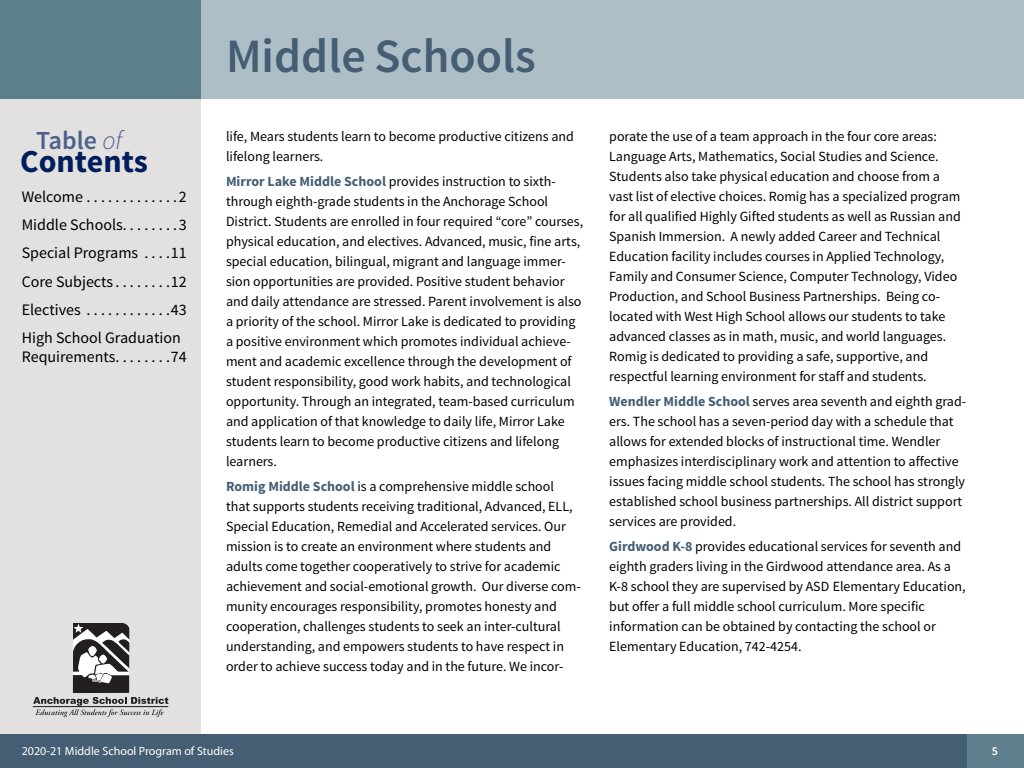
<style>
.page{position:relative;width:1024px;height:768px;background:#fff}
.page>*{position:absolute;margin:0;border:0;box-sizing:border-box;transform-origin:0 0}
.Heads{font:600 48px "Source Sans Pro";color:#455e74}
.t1{font:700 32px "Source Sans Pro";color:#001e5c}
.t2{font:600 26px "Source Sans Pro";color:#4d618d}
.t3{font:16px/28.2px "Source Sans Pro";color:#000;text-align:justify}
.Body{font:14px/20px "Source Sans Pro";color:#000}
.t4{font:12px "Myriad Pro";color:#fff}
.t5{font:600 12px "Source Sans Pro";color:#fff}
.s1{font-weight:300;font-style:italic}
.s2{font-weight:700;color:#455e74}
</style>
<div class="page">
<div style="left:0;top:0;width:201px;height:734px;background:#e3e0e0"></div>
<div style="left:0;top:734px;width:1024px;height:34px;background:#455e74"></div>
<div style="left:968px;top:734px;width:56px;height:34px;background:#5f7f8e"></div>
<svg style="left:33px;top:623px;width:135px;height:94px"></svg>
<div style="left:0;top:0;width:201px;height:99px;background:#5d7e8d"></div>
<div style="left:201px;top:0;width:823px;height:99px;background:#aebec6"></div>
<h3 class="t2" style="left:36px;top:124px;width:87px">Table <span class="s1">of</span></h3>
<h2 class="t1" style="left:20px;top:141px;width:129px">Contents</h2>
<p class="t3" style="left:22px;top:183px;width:67px">Welcome.............</p>
<p class="t3" style="left:22px;top:183px;width:167px;text-indent:157px">2<br>Middle Schools. . . . . . . .3<br>Special Programs ....</p>
<p class="t3" style="left:171px;top:239px;width:17px">11</p>
<p class="t3" style="left:22px;top:267px;width:97px">Core Subjects........</p>
<p class="t3" style="left:171px;top:267px;width:17px">12</p>
<p class="t3" style="left:22px;top:296px;width:67px">Electives ............</p>
<p class="t3" style="left:22px;top:296px;width:167px;text-indent:149px">43<br>High School Graduation</p>
<p class="t3" style="left:22px;top:343px;width:167px">Requirements. . . . . . . .74</p>
<h1 class="Heads" style="left:226px;top:25px;width:311px">Middle Schools</h1>
<p class="Body" style="left:226px;top:126px;width:350px">life, Mears students learn to become productive citizens and lifelong learners.</p>
<p class="Body" style="left:226px;top:171px;width:359px"><span class="s2">Mirror Lake Middle School</span> provides instruction to sixth&shy;through eighth-grade students in the Anchorage School District. Students are enrolled in four required “core” courses, physical education, and electives. Advanced, music, fine arts, special education, bilingual, migrant and language immer&shy;sion opportunities are provided. Positive student behavior and daily attendance are stressed. Parent involvement is also a priority of the school. Mirror Lake is dedicated to providing a positive environment which promotes individual achieve&shy;ment and academic excellence through the development of student responsibility, good work habits, and technological opportunity. Through an integrated, team-based curriculum and application of that knowledge to daily life, Mirror Lake students learn to become productive citizens and lifelong learners.</p>
<p class="Body" style="left:226px;top:476px;width:356px"><span class="s2">Romig Middle School</span> is a comprehensive middle school that supports students receiving traditional, Advanced, ELL, Special Education, Remedial and Accelerated services. Our mission is to create an environment where students and adults come together cooperatively to strive for academic achievement and social-emotional growth. Our diverse com&shy;munity encourages responsibility, promotes honesty and cooperation, challenges students to seek an inter-cultural understanding, and empowers students to have respect in order to achieve success today and in the future. We incor-</p>
<p class="Body" style="left:609px;top:126px;width:353px">porate the use of a team approach in the four core areas:<br>Language Arts, Mathematics, Social Studies and Science.<br>Students also take physical education and choose from a vast list of elective choices. Romig has a specialized program for all qualified Highly Gifted students as well as Russian and Spanish Immersion. A newly added Career and Technical Education facility includes courses in Applied Technology, Family and Consumer Science, Computer Technology, Video Production, and School Business Partnerships. Being co&shy;located with West High School allows our students to take advanced classes as in math, music, and world languages.<br>Romig is dedicated to providing a safe, supportive, and respectful learning environment for staff and students.</p>
<p class="Body" style="left:609px;top:391px;width:358px"><span class="s2">Wendler Middle School</span> serves area seventh and eighth grad&shy;ers. The school has a seven-period day with a schedule that allows for extended blocks of instructional time. Wendler emphasizes interdisciplinary work and attention to affective issues facing middle school students. The school has strongly established school business partnerships. All district support services are provided.</p>
<p class="Body" style="left:609px;top:536px;width:358px"><span class="s2">Girdwood K-8</span> provides educational services for seventh and eighth graders living in the Girdwood attendance area. As a K-8 school they are supervised by ASD Elementary Education, but offer a full middle school curriculum. More specific information can be obtained by contacting the school or Elementary Education, 742-4254.</p>
<p class="t4" style="left:22px;top:744px;width:214px">2020-21 Middle School Program of Studies</p>
<p class="t5" style="left:992px;top:744px;width:8px">5</p>
</div>
